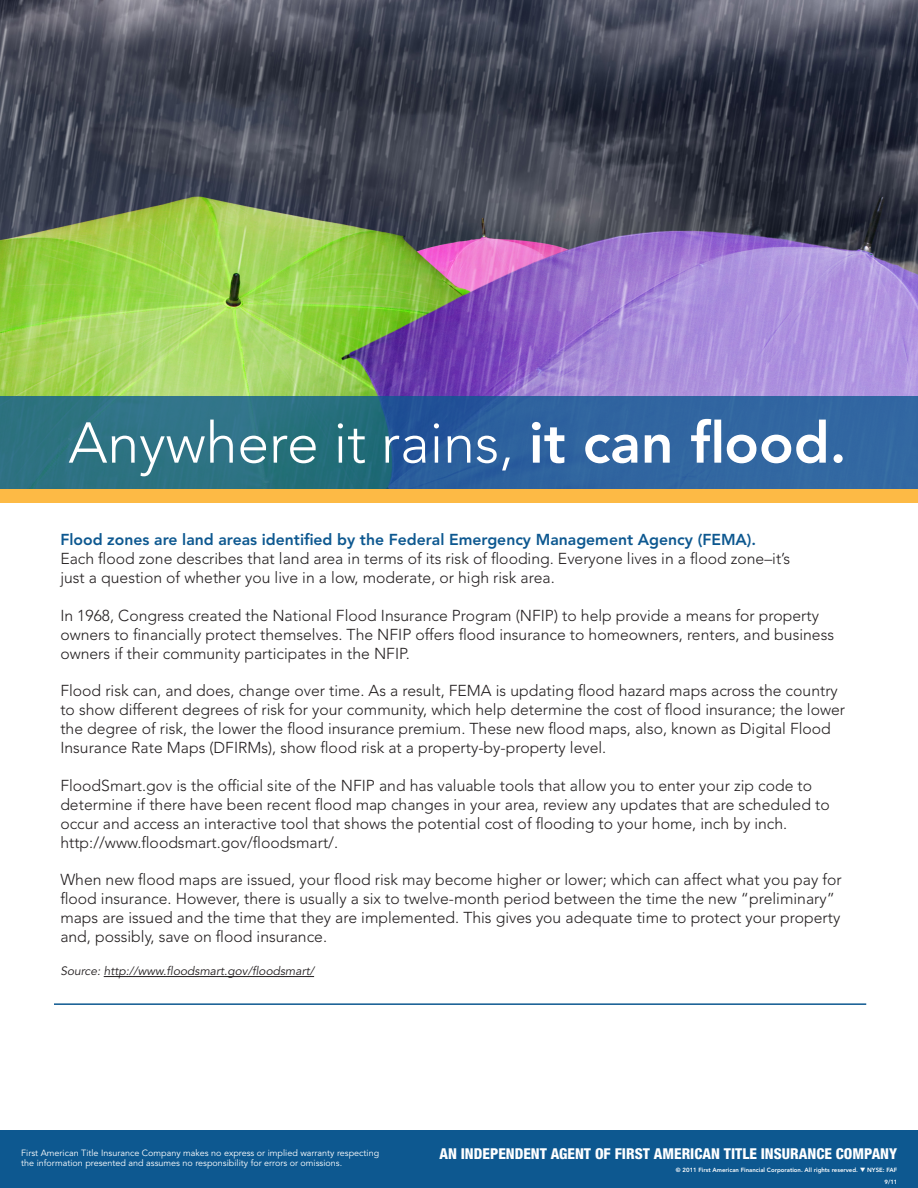
<style>
.page{position:relative;width:918px;height:1188px;background:#fff}
.page>*{position:absolute;margin:0;border:0;box-sizing:border-box;transform-origin:0 0}
.t1{font:300 57px "Avenir LT Std";color:#fff}
.t2{font:300 15.75px/18.9px "Avenir LT Std";color:#231f20}
.t3{font:800 15.75px "Avenir LT Std";color:#0d5890}
.t4{font:800 condensed 15px "Helvetica Neue LT Std";color:#fff}
.t5{font:italic 12px "Avenir LT Std";color:#231f20}
.t6{font:9px "Avenir LT Std";color:#fff}
.t7{font:800 6px "Avenir LT Std";color:#fff}
.s1{font-weight:800}
</style>
<div class="page">
<hr style="left:104px;top:976px;width:210px;height:1px;background:#231f20">
<div style="left:0;top:1130px;width:918px;height:58px;background:#0d5890"></div>
<hr style="left:54px;top:1003px;width:812px;height:2px;background:#0d5890">
<img style="left:0;top:0;width:918px;height:396px">
<svg style="left:0;top:396px;width:918px;height:93px;fill:#2f689c"></svg>
<div style="left:0;top:489px;width:918px;height:13px;background:#fdba45"></div>
<h2 class="t1" style="left:68px;top:410px;width:780px">Anywhere it rains, <span class="s1">it can flood.</span></h2>
<p class="t3" style="left:60px;top:530px;width:697px">Flood zones are land areas identified by the Federal Emergency Management Agency (FEMA).</p>
<p class="t2" style="left:60px;top:549px;width:731px">Each flood zone describes that land area in terms of its risk of flooding. Everyone lives in a flood zone–it’s</p>
<p class="t2" style="left:60px;top:568px;width:496px">just a question of whether you live in a low, moderate, or high risk area.</p>
<p class="t2" style="left:60px;top:606px;width:775px">In 1968, Congress created the National Flood Insurance Program (NFIP) to help provide a means for property owners to financially protect themselves. The NFIP offers flood insurance to homeowners, renters, and business owners if their community participates in the NFIP.</p>
<p class="t2" style="left:60px;top:682px;width:786px">Flood risk can, and does, change over time. As a result, FEMA is updating flood hazard maps across the country to show different degrees of risk for your community, which help determine the cost of flood insurance; the lower the degree of risk, the lower the flood insurance premium. These new flood maps, also, known as Digital Flood Insurance Rate Maps (DFIRMs), show flood risk at a property-by-property level.</p>
<p class="t2" style="left:60px;top:776px;width:771px">FloodSmart.gov is the official site of the NFIP and has valuable tools that allow you to enter your zip code to determine if there have been recent flood map changes in your area, review any updates that are scheduled to occur and access an interactive tool that shows the potential cost of flooding to your home, inch by inch.</p>
<p class="t2" style="left:60px;top:833px;width:279px">http://www.floodsmart.gov/floodsmart/.</p>
<p class="t2" style="left:60px;top:871px;width:783px">When new flood maps are issued, your flood risk may become higher or lower; which can affect what you pay for flood insurance. However, there is usually a six to twelve-month period between the time the new “preliminary” maps are issued and the time that they are implemented. This gives you adequate time to protect your property and, possibly, save on flood insurance.</p>
<p class="t5" style="left:60px;top:964px;width:255px">Source: http://www.floodsmart.gov/floodsmart/</p>
<p class="t6" style="left:21px;top:1148px;width:359px">First American Title Insurance Company makes no express or implied warranty respecting</p>
<p class="t4" style="left:439px;top:1144px;width:459px">AN INDEPENDENT AGENT OF FIRST AMERICAN TITLE INSURANCE COMPANY</p>
<p class="t6" style="left:21px;top:1158px;width:322px">the information presented and assumes no responsibility for errors or omissions.</p>
<p class="t7" style="left:676px;top:1166px;width:223px">© 2011 First American Financial Corporation. All rights reserved. ❑ NYSE: FAF</p>
<p class="t7" style="left:885px;top:1178px;width:14px">9/11</p>
</div>
